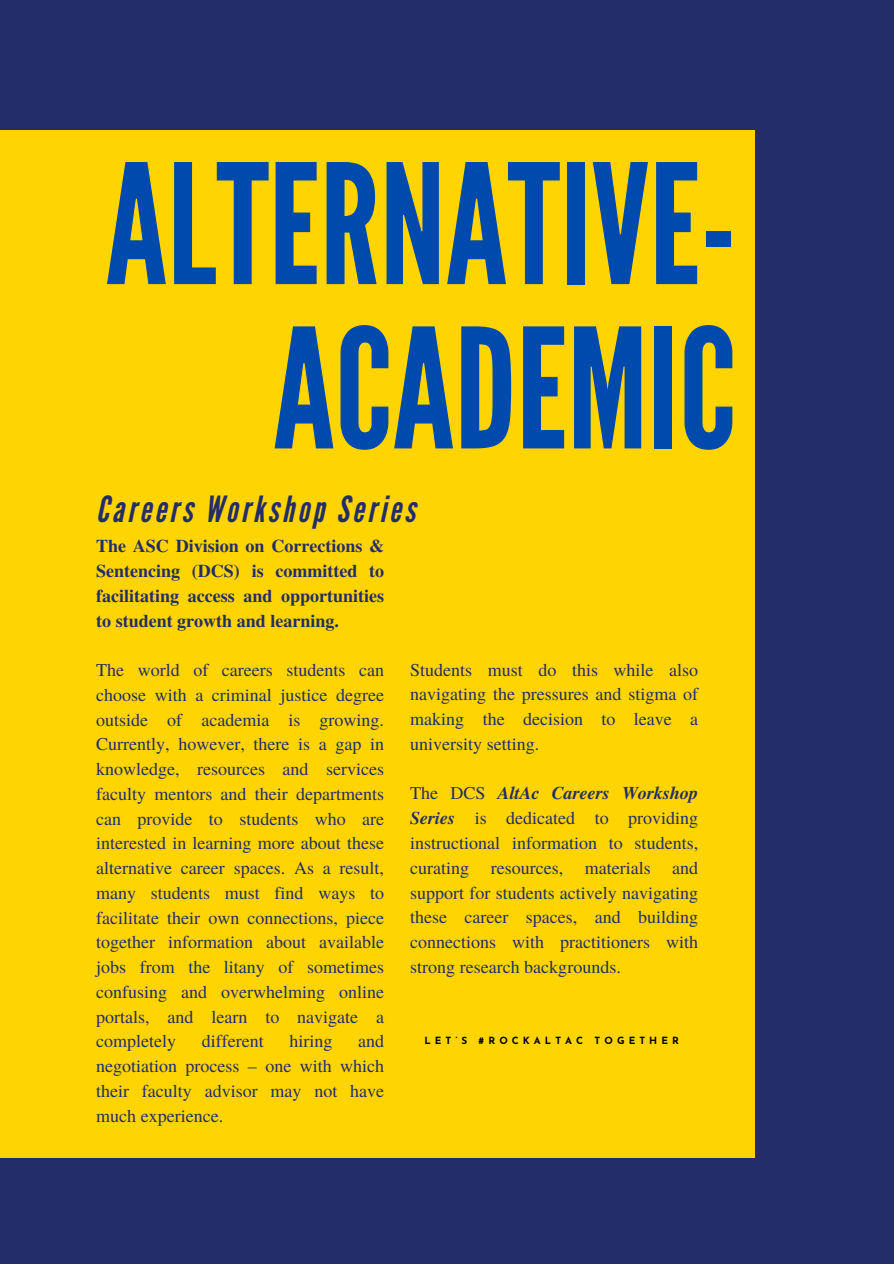
<style>
.page{position:relative;width:894px;height:1264px;background:#fff}
.page>*{position:absolute;margin:0;border:0;box-sizing:border-box;transform-origin:0 0}
.t1{font:165.9px/164.2px "League Gothic";color:#004aad;text-align:right}
.t2{font:italic 36px "League Gothic";letter-spacing:.09em;color:#232d68}
.t3{font:18px/24.8px "Te X Gyre Termes";color:#232d68;text-align:justify}
.t4{font:700 18px/24.8px "Te X Gyre Termes";color:#232d68;text-align:justify}
.t5{font:700 9.9px "Josefin Sans";letter-spacing:.41em;color:#000}
.s1{font-weight:700;font-style:italic}
</style>
<div class="page">
<div style="left:0;top:0;width:893px;height:1263px;background:#232d68"></div>
<div style="left:0;top:130px;width:754px;height:1027px;background:#ffd400"></div>
<h1 class="t1" style="left:105px;top:146px;width:632px">ALTERNATIVE-<br>ACADEMIC</h1>
<h2 class="t2" style="left:96px;top:488px;width:320px">Careers Workshop Series</h2>
<h4 class="t4" style="left:96px;top:533px;width:289px">The ASC Division on Corrections &amp; Sentencing (DCS) is committed to facilitating access and opportunities to student growth and learning.</h4>
<h4 class="t3" style="left:96px;top:656px;width:289px">The world of careers students can choose with a criminal justice degree outside of academia is growing.<br>Currently, however, there is a gap in knowledge, resources and services faculty mentors and their departments can provide to students who are interested in learning more about these alternative career spaces. As a result, many students must find ways to facilitate their own connections, piece together information about available jobs from the litany of sometimes confusing and overwhelming online portals, and learn to navigate a completely</h4>
<h4 class="t3" style="left:96px;top:1028px;width:289px;text-indent:262px">and negotiation process – one with which their faculty advisor may not have much experience.</h4>
<h4 class="t3" style="left:202px;top:1028px;width:63px">different</h4>
<h4 class="t3" style="left:289px;top:1028px;width:45px">hiring</h4>
<h4 class="t3" style="left:410px;top:656px;width:289px">Students must do this while also navigating the pressures and stigma of making the decision to leave a university setting.</h4>
<p class="t3" style="left:410px;top:780px;width:289px">The DCS <span class="s1">AltAc Careers Workshop Series</span> is dedicated to providing instructional information to students, curating resources, materials and support for students actively navigating these career spaces, and building connections with practitioners with strong research backgrounds.</p>
<h3 class="t5" style="left:424px;top:1036px;width:256px">LET’S #ROCKALTAC TOGETHER</h3>
</div>
